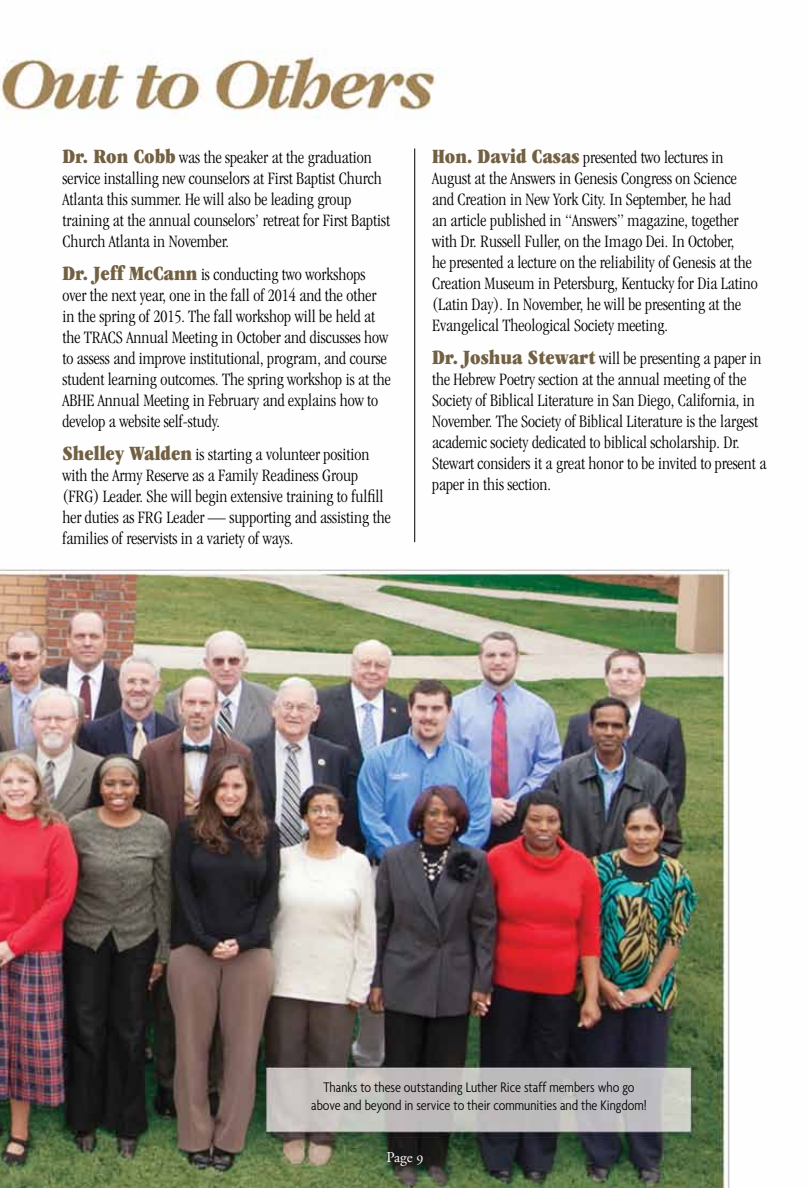
<style>
.page{position:relative;width:810px;height:1188px;background:#fff}
.page>*{position:absolute;margin:0;border:0;box-sizing:border-box;transform-origin:0 0}
.t1{font:300 condensed 18px/21px "Garamond";color:#000}
.t2{font:300 condensed 15px/18px "Agenda";color:#000;text-align:center}
.t3{font:15px "Adobe Garamond";color:#fff}
.s1{font-weight:400;font-stretch:ultra-condensed;font-size:21px;color:#726042}
.s2{font-family:"Adobe Garamond Exp"}
</style>
<div class="page">
<img style="left:0;top:50px;width:730px;height:1138px">
<hr style="left:414px;top:148px;width:1px;height:394px;background:#000">
<p class="t1" style="left:62px;top:147px;width:329px"><span class="s1">Dr. Ron Cobb</span> was the speaker at the graduation service installing new counselors at First Baptist Church Atlanta this summer. He will also be leading group training at the annual counselors’ retreat for First Baptist Church Atlanta in November.</p>
<p class="t1" style="left:62px;top:264px;width:330px"><span class="s1">Dr. Jeff McCann</span> is conducting two workshops over the next year, one in the fall of 2014 and the other in the spring of 2015. The fall workshop will be held at the TRACS Annual Meeting in October and discusses how to assess and improve institutional, program, and course student learning outcomes. The spring workshop is at the ABHE Annual Meeting in February and explains how to develop a website self-study.</p>
<p class="t1" style="left:62px;top:444px;width:330px"><span class="s1">Shelley Walden</span> is starting a volunteer position with the Army Reserve as a Family Readiness Group (FRG) Leader. She will begin extensive training to fulfill her duties as FRG Leader — supporting and assisting the families of reservists in a variety of ways.</p>
<p class="t1" style="left:432px;top:147px;width:327px"><span class="s1">Hon. David Casas</span> presented two lectures in August at the Answers in Genesis Congress on Science and Creation in New York City. In September, he had<br>an article published in “Answers” magazine, together with Dr. Russell Fuller, on the Imago Dei. In October,<br>he presented a lecture on the reliability of Genesis at the Creation Museum in Petersburg, Kentucky for Dia Latino (Latin Day). In November, he will be presenting at the Evangelical Theological Society meeting.</p>
<p class="t1" style="left:432px;top:348px;width:336px"><span class="s1">Dr. Joshua Stewart</span> will be presenting a paper in the Hebrew Poetry section at the annual meeting of the Society of Biblical Literature in San Diego, California, in November. The Society of Biblical Literature is the largest academic society dedicated to biblical scholarship. Dr.<br>Stewart considers it a great honor to be invited to present a paper in this section.</p>
<p class="t2" style="left:311px;top:1078px;width:337px">Thanks to these outstanding Luther Rice staff members who go above and beyond in service to their communities and the Kingdom!</p>
<p class="t3" style="left:386px;top:1149px;width:39px">Page <span class="s2">9</span></p>
</div>
